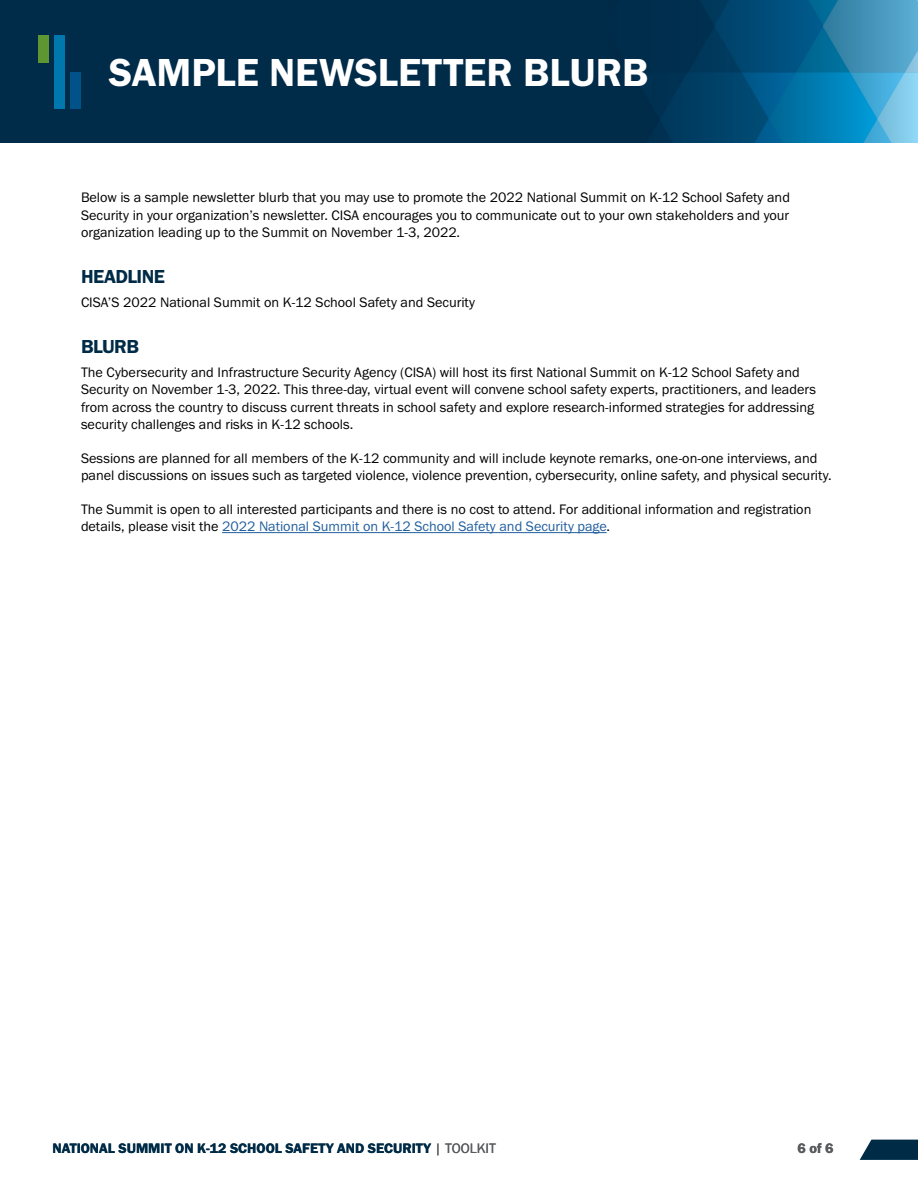
<style>
.page{position:relative;width:918px;height:1188px;background:#fff}
.page>*{position:absolute;margin:0;border:0;box-sizing:border-box;transform-origin:0 0}
.Header_-_Section_Tit{font:40.5px "Franklin Gothic URW Dem";color:#fff}
.t1{font:19.5px "Franklin Gothic URW Dem";letter-spacing:-.03em;color:#002b47}
.Body{font:14.25px/17.1px "Franklin Gothic URW Boo";color:#000}
.t2{font:14.25px "Franklin Gothic URW Dem";color:#002b47}
.t3{font:14.25px "Franklin Gothic URW Dem";color:#5a5b5d}
.s1{color:#215e9e}
.s2{font-family:"Franklin Gothic URW Boo";color:#5a5b5d}
</style>
<div class="page">
<svg style="left:860px;top:1140px;width:58px;height:20px"></svg>
<img style="left:0;top:0;width:918px;height:143px">
<div style="left:54px;top:36px;width:11px;height:73px;background:#0078ae"></div>
<div style="left:70px;top:72px;width:11px;height:37px;background:#005288"></div>
<div style="left:38px;top:36px;width:11px;height:27px;background:#5e9732"></div>
<hr style="left:222px;top:532px;width:385px;height:1px;background:#215e9e">
<p class="Header_-_Section_Tit" style="left:109px;top:47px;width:541px">SAMPLE NEWSLETTER BLURB</p>
<p class="Body" style="left:81px;top:189px;width:711px;text-align:justify">Below is a sample newsletter blurb that you may use to promote the 2022 National Summit on K-12 School Safety and Security in your organization’s newsletter. CISA encourages you to communicate out to your own stakeholders and your organization leading up to the Summit on November 1-3, 2022.</p>
<h4 class="t1" style="left:81px;top:265px;width:85px">HEADLINE</h4>
<p class="Body" style="left:81px;top:293px;width:396px">CISA’S 2022 National Summit on K-12 School Safety and Security</p>
<h4 class="t1" style="left:81px;top:335px;width:60px">BLURB</h4>
<p class="Body" style="left:81px;top:364px;width:736px">The Cybersecurity and Infrastructure Security Agency (CISA) will host its first National Summit on K-12 School Safety and Security on November 1-3, 2022. This three-day, virtual event will convene school safety experts, practitioners, and leaders from across the country to discuss current threats in school safety and explore research-informed strategies for addressing security challenges and risks in K-12 schools.</p>
<p class="Body" style="left:81px;top:449px;width:752px">Sessions are planned for all members of the K-12 community and will include keynote remarks, one-on-one interviews, and panel discussions on issues such as targeted violence, violence prevention, cybersecurity, online safety, and physical security.</p>
<p class="Body" style="left:81px;top:501px;width:732px">The Summit is open to all interested participants and there is no cost to attend. For additional information and registration details, please visit the <span class="s1">2022 National Summit on K-12 School Safety and Security page</span>.</p>
<p class="t2" style="left:52px;top:1139px;width:445px">NATIONAL SUMMIT ON K-12 SCHOOL SAFETY AND SECURITY <span class="s2">| TOOLKIT</span></p>
<p class="t3" style="left:798px;top:1140px;width:38px">6 of 6</p>
</div>
